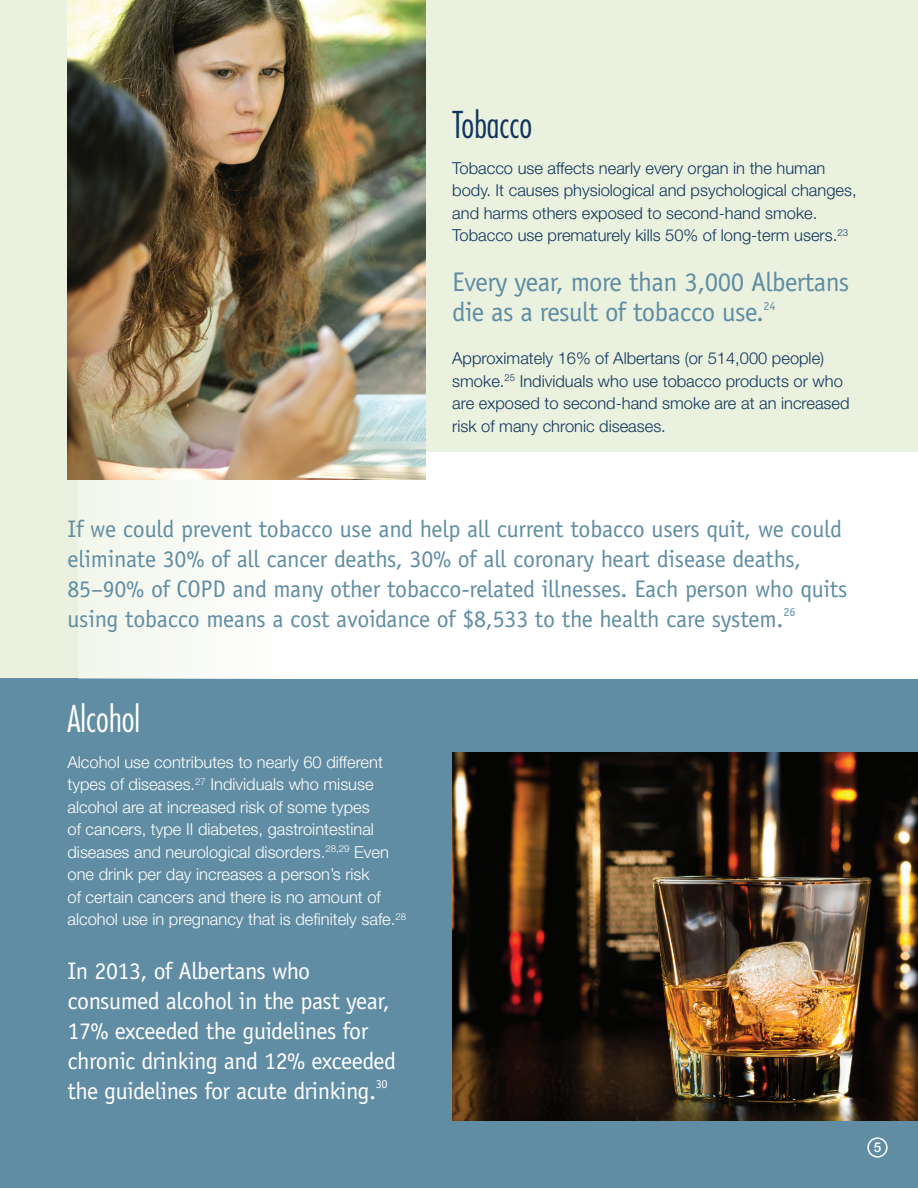
<style>
.page{position:relative;width:918px;height:1188px;background:#eaf1de}
.page>*{position:absolute;margin:0;border:0;box-sizing:border-box;transform-origin:0 0}
.t1{font:300 condensed 36px "Futura Std";color:#11365d}
.t2{font:300 condensed 36px "Futura Std";color:#fff}
.t3{font:27px/30px "Officina Sans Std";letter-spacing:-.02em;color:#608da3}
.t4{font:24px/30px "Officina Sans Std";letter-spacing:-.01em;color:#608da3}
.t5{font:24px/30px "Officina Sans Std";letter-spacing:-.02em;color:#fff}
.t6{font:300 16.5px/22.5px "Helvetica Neue LT Std";color:#11365d}
.t7{font:300 16.5px/22.5px "Helvetica Neue LT Std";color:#fff}
.t8{font:500 13.5px "Helvetica Neue LT Std";color:#fff}
.t9{font:12.3px "Officina Sans Std";color:#608da3}
.t10{font:12.3px "Officina Sans Std";color:#fff}
</style>
<div class="page">
<div style="left:0;top:678px;width:918px;height:510px;background:#608da3"></div>
<div style="left:78px;top:452px;width:840px;height:226px;background:#fff"></div>
<img style="left:68px;top:0;width:357px;height:479px">
<img style="left:452px;top:753px;width:466px;height:367px">
<div style="left:867px;top:1137px;width:21px;height:21px;border:2px solid #fff;border-radius:50%"></div>
<h1 class="t1" style="left:452px;top:103px;width:82px">Tobacco</h1>
<p class="t6" style="left:452px;top:156px;width:406px">Tobacco use affects nearly every organ in the human body. It causes physiological and psychological changes, and harms others exposed to second-hand smoke.<br>Tobacco use prematurely kills 50% of long-term users.<sup>23</sup></p>
<h2 class="t3" style="left:452px;top:267px;width:399px">Every year, more than 3,000 Albertans die as a result of tobacco use.<sup>24</sup></h2>
<p class="t6" style="left:452px;top:347px;width:399px">Approximately 16% of Albertans (or 514,000 people) smoke.<sup>25</sup> Individuals who use tobacco products or who are exposed to second-hand smoke are at an increased risk of many chronic diseases.</p>
<p class="t4" style="left:68px;top:514px;width:781px">If we could prevent tobacco use and help all current tobacco users quit, we could eliminate 30% of all cancer deaths, 30% of all coronary heart disease deaths, 85–90% of COPD and many other tobacco-related illnesses. Each person who quits using tobacco means a cost avoidance of $8,533 to the health care system.</p>
<p class="t9" style="left:783px;top:604px;width:14px">26</p>
<h1 class="t2" style="left:68px;top:697px;width:74px">Alcohol</h1>
<p class="t7" style="left:68px;top:750px;width:340px">Alcohol use contributes to nearly 60 different types of diseases.<sup>27</sup> Individuals who misuse alcohol are at increased risk of some types<br>of cancers, type II diabetes, gastrointestinal diseases and neurological disorders.<sup>28,29</sup> Even one drink per day increases a person’s risk<br>of certain cancers and there is no amount of alcohol use in pregnancy that is definitely safe.<sup>28</sup></p>
<h3 class="t5" style="left:68px;top:956px;width:330px">In 2013, of Albertans who consumed alcohol in the past year,<br>17% exceeded the guidelines for chronic drinking and 12% exceeded the guidelines for acute drinking.</h3>
<p class="t10" style="left:376px;top:1076px;width:13px">30</p>
<p class="t8" style="left:874px;top:1139px;width:9px">5</p>
</div>
